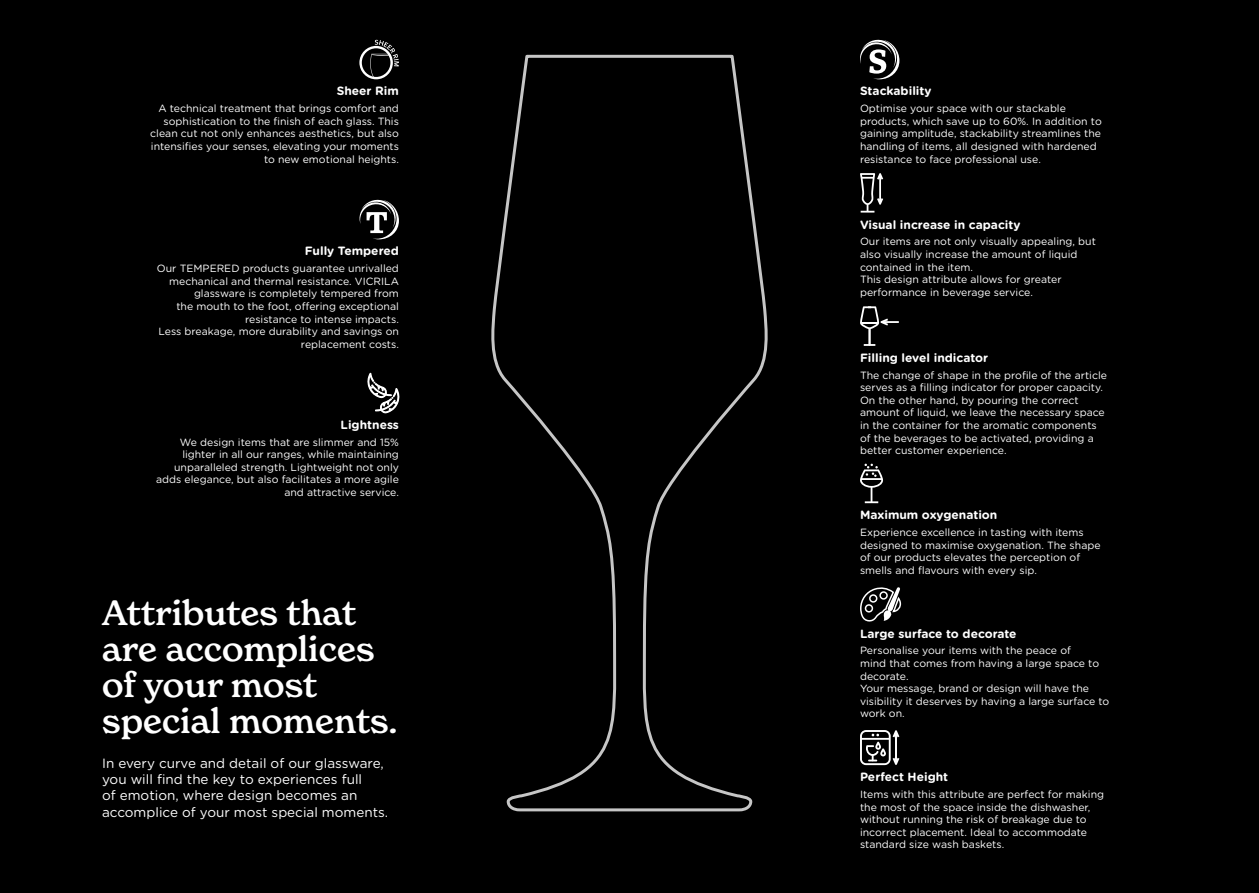
<style>
.page{position:relative;width:1259px;height:893px;background:#000}
.page>*{position:absolute;margin:0;border:0;box-sizing:border-box;transform-origin:0 0}
.t1{font:500 34.5px/36px "New Spirit";color:#fff}
.t2{font:13.5px/16.2px "Gotham Rounded";color:#fff}
.t3{font:700 12px "Gotham Rounded";color:#fff}
.t4{font:10.5px/12.6px "Gotham Rounded";color:#fff}
</style>
<div class="page">
<svg style="left:491px;top:56px;width:277px;height:756px"></svg>
<svg style="left:359px;top:40px;width:40px;height:39px"></svg>
<svg style="left:359px;top:199px;width:40px;height:40px"></svg>
<svg style="left:367px;top:373px;width:33px;height:40px"></svg>
<svg style="left:860px;top:39px;width:39px;height:40px"></svg>
<svg style="left:860px;top:173px;width:23px;height:40px"></svg>
<svg style="left:860px;top:306px;width:39px;height:40px"></svg>
<svg style="left:860px;top:464px;width:23px;height:39px"></svg>
<svg style="left:860px;top:587px;width:42px;height:35px"></svg>
<svg style="left:860px;top:730px;width:39px;height:35px"></svg>
<p class="t3" style="left:337px;top:82px;width:64px">Sheer Rim</p>
<p class="t4" style="left:150px;top:102px;width:250px;text-align:right">A technical treatment that brings comfort and sophistication to the finish of each glass. This clean cut not only enhances aesthetics, but also intensifies your senses, elevating your moments to new emotional heights.</p>
<p class="t3" style="left:305px;top:242px;width:96px">Fully Tempered</p>
<p class="t4" style="left:157px;top:262px;width:243px;text-align:right">Our TEMPERED products guarantee unrivalled mechanical and thermal resistance. VICRILA glassware is completely tempered from<br>the mouth to the foot, offering exceptional resistance to intense impacts.<br>Less breakage, more durability and savings on replacement costs.</p>
<p class="t3" style="left:340px;top:416px;width:60px">Lightness</p>
<p class="t4" style="left:156px;top:435px;width:244px;text-align:right">We design items that are slimmer and 15% lighter in all our ranges, while maintaining unparalleled strength. Lightweight not only adds elegance, but also facilitates a more agile and attractive service.</p>
<h1 class="t1" style="left:102px;top:594px;width:297px">Attributes that are accomplices of your most special moments.</h1>
<p class="t2" style="left:102px;top:754px;width:288px">In every curve and detail of our glassware, you will find the key to experiences full<br>of emotion, where design becomes an accomplice of your most special moments.</p>
<p class="t3" style="left:860px;top:82px;width:73px">Stackability</p>
<p class="t4" style="left:860px;top:102px;width:243px">Optimise your space with our stackable products, which save up to 60%. In addition to gaining amplitude, stackability streamlines the handling of items, all designed with hardened resistance to face professional use.</p>
<p class="t3" style="left:860px;top:216px;width:162px">Visual increase in capacity</p>
<p class="t4" style="left:860px;top:235px;width:237px">Our items are not only visually appealing, but also visually increase the amount of liquid contained in the item.<br>This design attribute allows for greater performance in beverage service.</p>
<p class="t3" style="left:860px;top:349px;width:130px">Filling level indicator</p>
<p class="t4" style="left:860px;top:368px;width:248px">The change of shape in the profile of the article serves as a filling indicator for proper capacity.<br>On the other hand, by pouring the correct amount of liquid, we leave the necessary space in the container for the aromatic components of the beverages to be activated, providing a better customer experience.</p>
<p class="t3" style="left:860px;top:506px;width:139px">Maximum oxygenation</p>
<p class="t4" style="left:860px;top:525px;width:242px">Experience excellence in tasting with items designed to maximise oxygenation. The shape of our products elevates the perception of smells and flavours with every sip.</p>
<p class="t3" style="left:860px;top:624px;width:158px">Large surface to decorate</p>
<p class="t4" style="left:860px;top:644px;width:251px">Personalise your items with the peace of<br>mind that comes from having a large space to decorate.<br>Your message, brand or design will have the visibility it deserves by having a large surface to work on.</p>
<p class="t3" style="left:860px;top:768px;width:90px">Perfect Height</p>
<p class="t4" style="left:860px;top:787px;width:246px">Items with this attribute are perfect for making the most of the space inside the dishwasher, without running the risk of breakage due to incorrect placement. Ideal to accommodate standard size wash baskets.</p>
</div>
